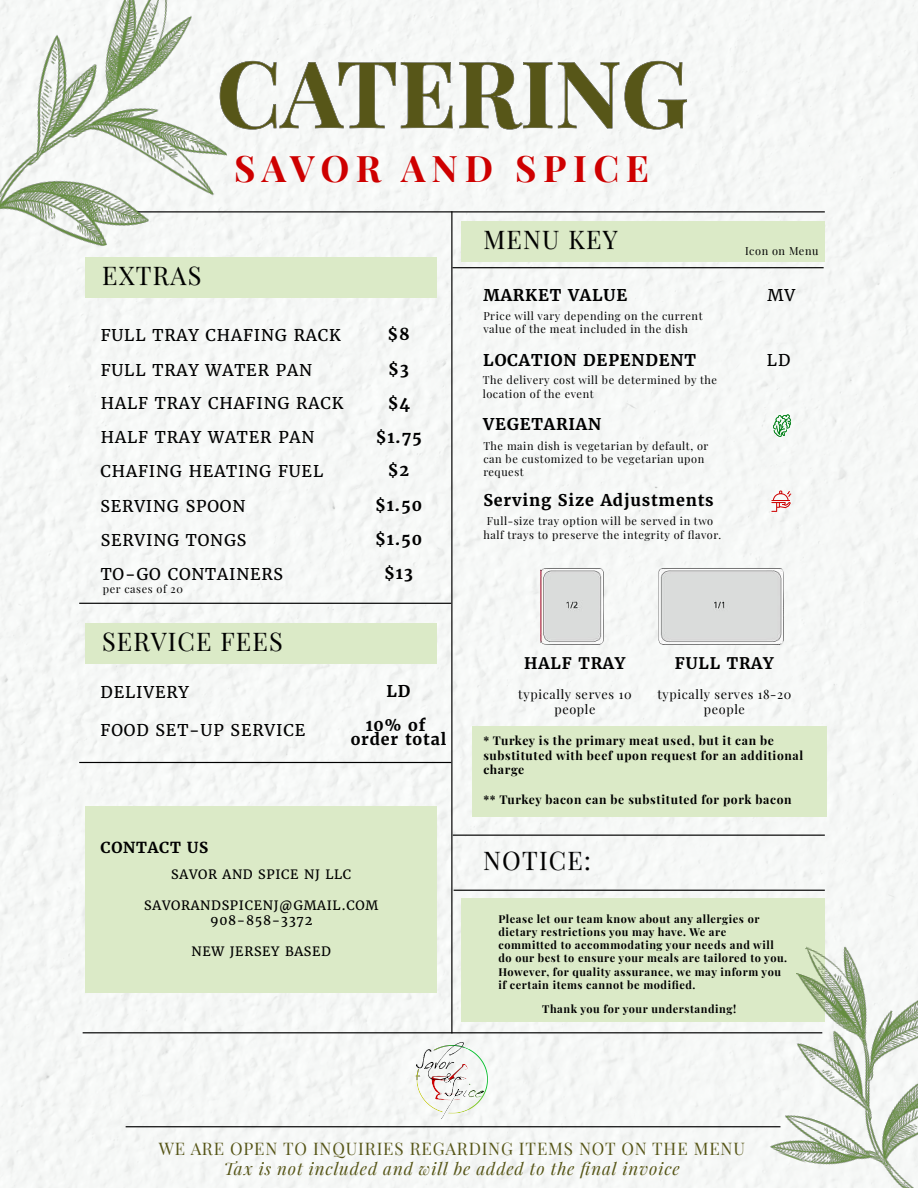
<style>
.page{position:relative;width:918px;height:1188px;background:#fff}
.page>*{position:absolute;margin:0;border:0;box-sizing:border-box;transform-origin:0 0}
.t1{font:700 92.25px "Playfair Display";color:#575618}
.t2{font:700 36.6px "Playfair Display";letter-spacing:.175em;color:#ce0000}
.t3{font:25.2px "Playfair Display";letter-spacing:.05em;color:#000}
.t4{font:italic 16.95px "Playfair Display";letter-spacing:.05em;color:#575618}
.t5{font:16.95px "Playfair Display";letter-spacing:.05em;color:#575618}
.t6{font:16.2px "Merriweather";letter-spacing:.05em;color:#000}
.t7{font:700 16.2px/14.5px "Merriweather";letter-spacing:.05em;color:#000;text-align:center}
.t8{font:700 15.9px "Merriweather";letter-spacing:.05em;color:#000}
.t9{font:700 15.15px "Merriweather";letter-spacing:.05em;color:#000}
.t10{font:12.9px/15.5px "Merriweather";letter-spacing:.05em;color:#000;text-align:center}
.t11{font:12.6px/15.1px "Playfair Display";letter-spacing:.05em;color:#000;text-align:center}
.t12{font:700 12.15px/14.5px "Playfair Display";letter-spacing:.05em;color:#000}
.t13{font:10.95px/13.2px "Playfair Display";letter-spacing:.05em;color:#000}
.t14{font:700 10.95px/13.2px "Playfair Display";letter-spacing:.05em;color:#000}
</style>
<div class="page">
<div style="left:1px;top:0;width:917px;height:1188px;background:#f6f8f6"></div>
<svg style="left:241px;top:61px;width:446px;height:69px"></svg>
<hr style="left:126px;top:1126px;width:654px;height:1px;background:#000">
<hr style="left:137px;top:211px;width:688px;height:1px;background:#000">
<img style="left:412px;top:1041px;width:78px;height:78px">
<div style="left:85px;top:258px;width:352px;height:40px;background:#dbeac7"></div>
<svg style="left:103px;top:272px;width:97px;height:14px"></svg>
<div style="left:85px;top:623px;width:352px;height:40px;background:#dbeac7"></div>
<svg style="left:104px;top:633px;width:178px;height:18px"></svg>
<img style="left:0;top:0;width:241px;height:272px">
<hr style="left:451px;top:211px;width:1px;height:822px;background:#000">
<hr style="left:452px;top:267px;width:372px;height:1px;background:#000">
<div style="left:462px;top:221px;width:363px;height:41px;background:#dbeac7"></div>
<svg style="left:484px;top:232px;width:134px;height:18px"></svg>
<svg style="left:773px;top:414px;width:18px;height:23px"></svg>
<hr style="left:79px;top:603px;width:372px;height:1px;background:#000">
<hr style="left:83px;top:1032px;width:739px;height:1px;background:#000">
<div style="left:85px;top:807px;width:352px;height:186px;background:#dbeac7"></div>
<hr style="left:453px;top:835px;width:372px;height:1px;background:#000">
<div style="left:462px;top:898px;width:363px;height:124px;background:#dbeac7"></div>
<svg style="left:484px;top:852px;width:105px;height:19px"></svg>
<hr style="left:454px;top:890px;width:371px;height:1px;background:#000">
<img style="left:608px;top:542px;width:199px;height:125px">
<img style="left:541px;top:542px;width:74px;height:114px">
<div style="left:472px;top:727px;width:355px;height:90px;background:#dbeac7"></div>
<hr style="left:79px;top:762px;width:372px;height:1px;background:#000">
<img style="left:736px;top:933px;width:182px;height:255px">
<svg style="left:771px;top:491px;width:20px;height:21px"></svg>
<h1 class="t1" style="left:216px;top:21px;width:474px">CATERING</h1>
<h2 class="t2" style="left:234px;top:140px;width:417px">SAVOR AND SPICE</h2>
<h3 class="t3" style="left:102px;top:256px;width:101px">EXTRAS</h3>
<h3 class="t6" style="left:101px;top:325px;width:242px">FULL TRAY CHAFING RACK</h3>
<h3 class="t7" style="left:388px;top:327px;width:24px">$8</h3>
<h3 class="t6" style="left:101px;top:360px;width:213px">FULL TRAY WATER PAN</h3>
<h3 class="t7" style="left:388px;top:362px;width:22px">$3</h3>
<h3 class="t6" style="left:101px;top:394px;width:244px">HALF TRAY CHAFING RACK</h3>
<h3 class="t7" style="left:388px;top:395px;width:24px">$4</h3>
<h3 class="t6" style="left:101px;top:428px;width:215px">HALF TRAY WATER PAN</h3>
<h3 class="t7" style="left:376px;top:429px;width:48px">$1.75</h3>
<h3 class="t6" style="left:101px;top:462px;width:224px">CHAFING HEATING FUEL</h3>
<h3 class="t7" style="left:388px;top:463px;width:23px">$2</h3>
<h3 class="t6" style="left:101px;top:496px;width:146px">SERVING SPOON</h3>
<h3 class="t7" style="left:375px;top:498px;width:48px">$1.50</h3>
<h3 class="t6" style="left:101px;top:530px;width:147px">SERVING TONGS</h3>
<h3 class="t7" style="left:375px;top:532px;width:48px">$1.50</h3>
<h3 class="t6" style="left:101px;top:564px;width:184px">TO-GO CONTAINERS</h3>
<h3 class="t7" style="left:384px;top:566px;width:30px">$13</h3>
<p class="t13" style="left:103px;top:581px;width:82px">per cases of 20</p>
<h3 class="t3" style="left:102px;top:622px;width:182px">SERVICE FEES</h3>
<h3 class="t3" style="left:483px;top:220px;width:136px">MENU KEY</h3>
<h3 class="t7" style="left:483px;top:288px;width:145px">MARKET VALUE</h3>
<p class="t13" style="left:483px;top:308px;width:221px">Price will vary depending on the current value of the meat included in the dish</p>
<h3 class="t7" style="left:483px;top:353px;width:214px">LOCATION DEPENDENT</h3>
<p class="t13" style="left:483px;top:373px;width:236px">The delivery cost will be determined by the location of the event</p>
<h3 class="t7" style="left:483px;top:417px;width:119px">VEGETARIAN</h3>
<p class="t13" style="left:483px;top:438px;width:227px">The main dish is vegetarian by default, or can be customized to be vegetarian upon request</p>
<h3 class="t7" style="left:483px;top:493px;width:232px">Serving Size Adjustments</h3>
<p class="t13" style="left:483px;top:514px;width:239px;text-align:center">Full-size tray option will be served in two half trays to preserve the integrity of flavor.</p>
<p class="t13" style="left:745px;top:243px;width:75px">Icon on Menu</p>
<h3 class="t6" style="left:767px;top:285px;width:29px">MV</h3>
<h3 class="t6" style="left:767px;top:350px;width:25px">LD</h3>
<h3 class="t6" style="left:101px;top:682px;width:90px">DELIVERY</h3>
<h3 class="t7" style="left:387px;top:684px;width:26px">LD</h3>
<h3 class="t6" style="left:101px;top:720px;width:206px">FOOD SET-UP SERVICE</h3>
<h3 class="t7" style="left:351px;top:718px;width:97px">10% of order total</h3>
<h3 class="t9" style="left:101px;top:838px;width:109px">CONTACT US</h3>
<p class="t10" style="left:171px;top:867px;width:182px">SAVOR AND SPICE NJ LLC</p>
<p class="t10" style="left:144px;top:897px;width:235px">SAVORANDSPICENJ@GMAIL.COM<br>908-858-3372</p>
<p class="t10" style="left:192px;top:944px;width:141px">NEW JERSEY BASED</p>
<h3 class="t8" style="left:524px;top:653px;width:103px">HALF TRAY</h3>
<p class="t11" style="left:518px;top:685px;width:115px">typically serves 10 people</p>
<p class="t12" style="left:483px;top:733px;width:321px">* Turkey is the primary meat used, but it can be substituted with beef upon request for an additional charge</p>
<p class="t12" style="left:483px;top:791px;width:310px">** Turkey bacon can be substituted for pork bacon</p>
<h3 class="t8" style="left:675px;top:653px;width:100px">FULL TRAY</h3>
<p class="t11" style="left:657px;top:685px;width:136px">typically serves 18-20 people</p>
<h3 class="t3" style="left:483px;top:841px;width:109px">NOTICE:</h3>
<p class="t14" style="left:498px;top:911px;width:290px">Please let our team know about any allergies or dietary restrictions you may have. We are committed to accommodating your needs and will do our best to ensure your meals are tailored to you.<br>However, for quality assurance, we may inform you if certain items cannot be modified.</p>
<p class="t14" style="left:542px;top:1002px;width:196px">Thank you for your understanding!</p>
<h3 class="t5" style="left:159px;top:1135px;width:588px">WE ARE OPEN TO INQUIRIES REGARDING ITEMS NOT ON THE MENU</h3>
<h3 class="t4" style="left:224px;top:1156px;width:457px">Tax is not included and will be added to the final invoice</h3>
</div>
